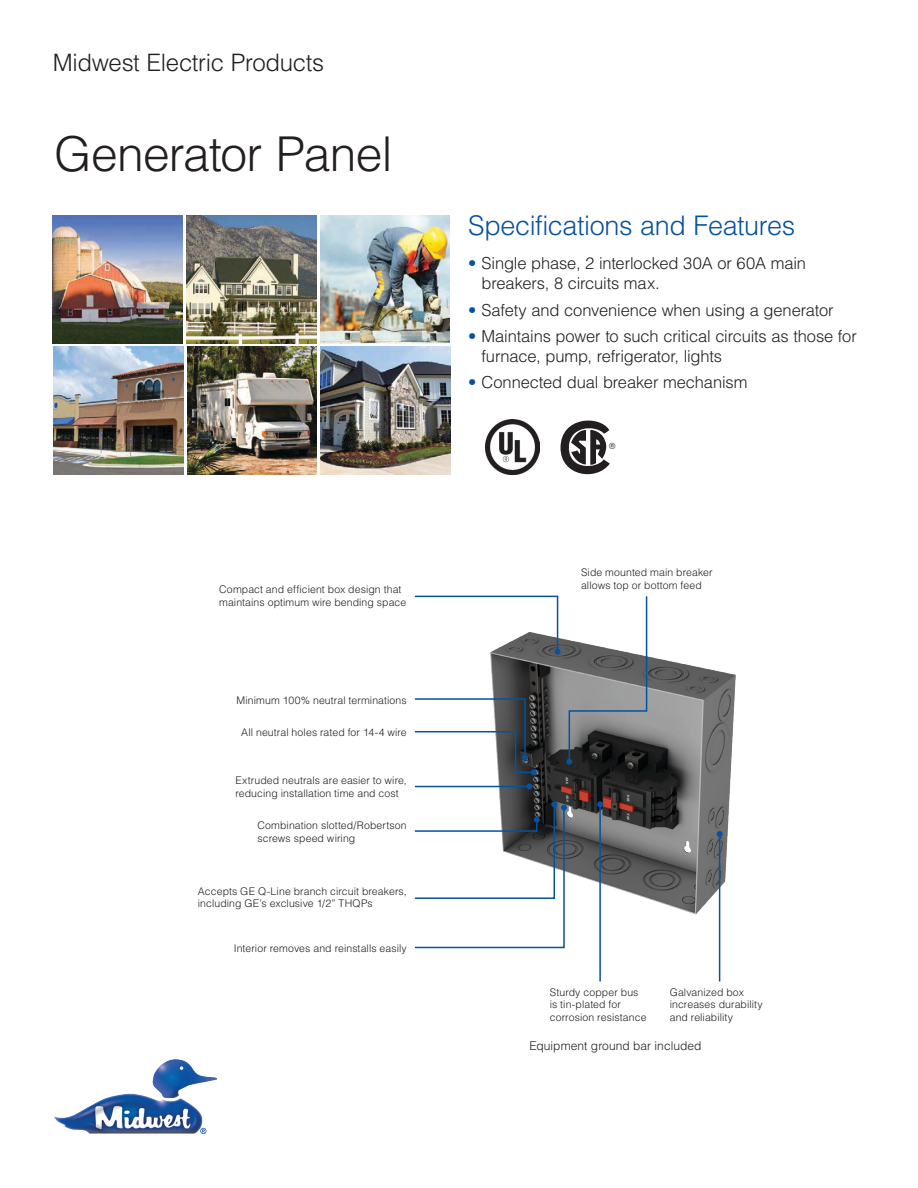
<style>
.page{position:relative;width:918px;height:1188px;background:#fff}
.page>*{position:absolute;margin:0;border:0;box-sizing:border-box;transform-origin:0 0}
._32pt_32-headline{font:300 48px "Helvetica LT Std";letter-spacing:-.015em;color:#231f20}
._32pt_32-headline-2{font:300 27px "Helvetica LT Std";letter-spacing:-.015em;color:#0651a0}
._32pt_32-headline-3{font:300 24px "Helvetica LT Std";letter-spacing:-.015em;color:#231f20}
.t1{font:300 16.5px/19.8px "Helvetica LT Std";letter-spacing:-.01em;color:#231f20}
.MidWest_Caption{font:300 12px "Helvetica LT Std";letter-spacing:.005em;color:#231f20}
.MidWest_Caption-2{font:300 10.5px/12.6px "Helvetica LT Std";letter-spacing:.01em;color:#231f20}
.t2{font:8.55px "Helvetica";color:#231f20}
.s1{color:#0651a0}
</style>
<div class="page">
<img style="left:488px;top:656px;width:248px;height:260px">
<img style="left:54px;top:1059px;width:162px;height:75px">
<img style="left:485px;top:420px;width:55px;height:54px">
<svg style="left:561px;top:421px;width:49px;height:53px"></svg>
<img style="left:53px;top:215px;width:129px;height:128px">
<img style="left:53px;top:347px;width:130px;height:127px">
<img style="left:187px;top:215px;width:129px;height:128px">
<img style="left:187px;top:347px;width:130px;height:127px">
<img style="left:320px;top:215px;width:130px;height:128px">
<img style="left:321px;top:347px;width:130px;height:127px">
<hr style="left:415px;top:786px;width:114px;height:1px;background:#0651a0">
<svg style="left:526px;top:784px;width:6px;height:6px"></svg>
<svg style="left:414px;top:595px;width:234px;height:180px"></svg>
<svg style="left:414px;top:801px;width:153px;height:148px"></svg>
<hr style="left:599px;top:804px;width:2px;height:178px;background:#0651a0">
<svg style="left:597px;top:801px;width:6px;height:6px"></svg>
<hr style="left:719px;top:834px;width:1px;height:148px;background:#0651a0">
<svg style="left:717px;top:831px;width:6px;height:6px"></svg>
<p class="_32pt_32-headline-3" style="left:53px;top:48px;width:273px">Midwest Electric Products</p>
<p class="_32pt_32-headline" style="left:54px;top:124px;width:340px">Generator Panel</p>
<p class="MidWest_Caption-2" style="left:219px;top:583px;width:189px">Compact and efficient box design that maintains optimum wire bending space</p>
<p class="MidWest_Caption-2" style="left:237px;top:694px;width:172px">Minimum 100% neutral terminations</p>
<p class="MidWest_Caption-2" style="left:241px;top:726px;width:167px">All neutral holes rated for 14-4 wire</p>
<p class="MidWest_Caption-2" style="left:235px;top:774px;width:173px">Extruded neutrals are easier to wire, reducing installation time and cost</p>
<p class="MidWest_Caption-2" style="left:257px;top:819px;width:151px">Combination slotted/Robertson screws speed wiring</p>
<p class="MidWest_Caption-2" style="left:198px;top:885px;width:211px">Accepts GE Q-Line branch circuit breakers, including GE’s exclusive 1/2” THQPs</p>
<p class="MidWest_Caption-2" style="left:234px;top:942px;width:175px">Interior removes and reinstalls easily</p>
<p class="_32pt_32-headline-2" style="left:468px;top:208px;width:329px">Specifications and Features</p>
<p class="t1" style="left:482px;top:254px;width:326px;text-indent:-14px"><span class="s1">•</span> Single phase, 2 interlocked 30A or 60A main breakers, 8 circuits max.</p>
<p class="t1" style="left:468px;top:300px;width:367px"><span class="s1">•</span> Safety and convenience when using a generator</p>
<p class="t1" style="left:482px;top:326px;width:377px;text-indent:-14px"><span class="s1">•</span> Maintains power to such critical circuits as those for furnace, pump, refrigerator, lights</p>
<p class="t1" style="left:468px;top:372px;width:281px"><span class="s1">•</span> Connected dual breaker mechanism</p>
<p class="t2" style="left:609px;top:440px;width:8px">®</p>
<p class="MidWest_Caption-2" style="left:581px;top:566px;width:133px">Side mounted main breaker allows top or bottom feed</p>
<p class="MidWest_Caption-2" style="left:550px;top:985px;width:98px">Sturdy copper bus is tin-plated for corrosion resistance</p>
<p class="MidWest_Caption-2" style="left:670px;top:985px;width:95px">Galvanized box increases durability and reliability</p>
<p class="MidWest_Caption" style="left:529px;top:1038px;width:174px">Equipment ground bar included</p>
</div>
